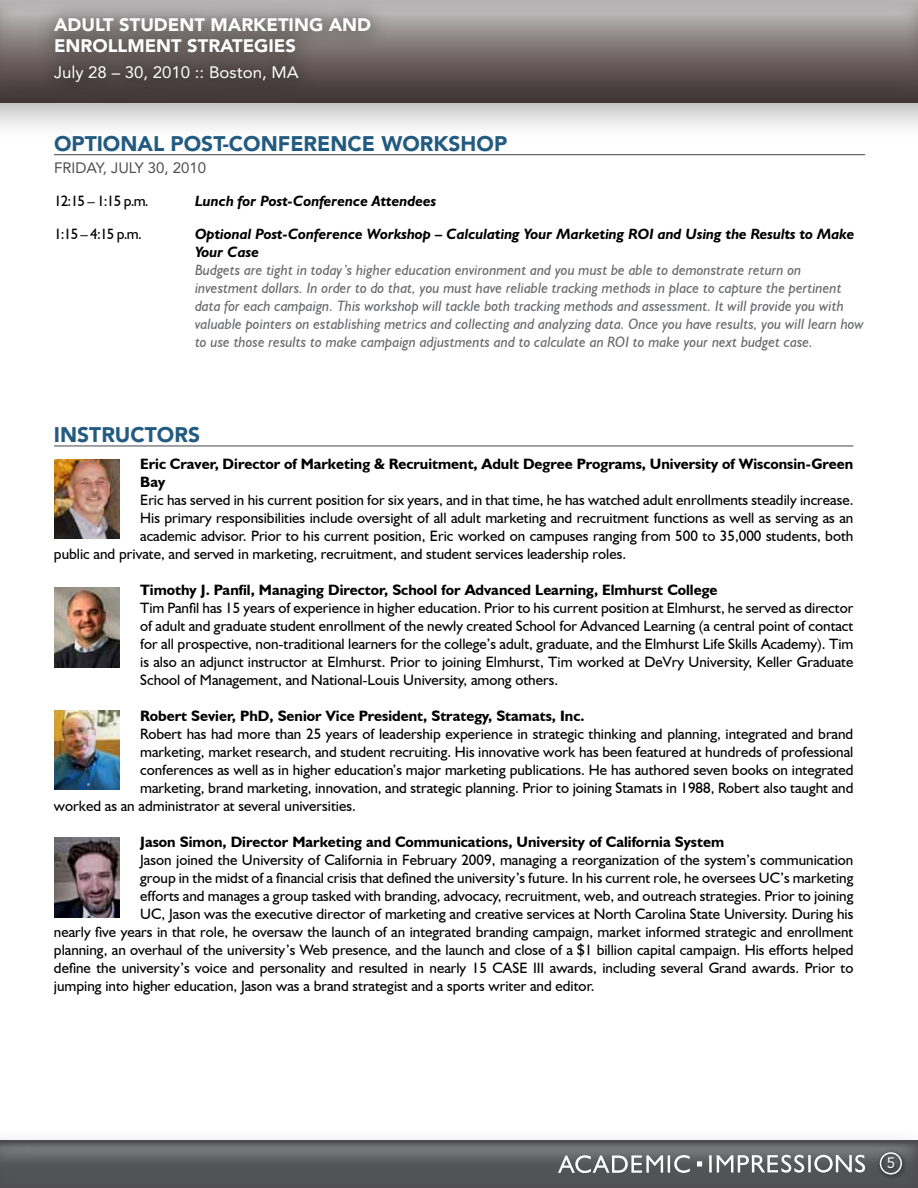
<style>
.page{position:relative;width:918px;height:1188px;background:#fff}
.page>*{position:absolute;margin:0;border:0;box-sizing:border-box;transform-origin:0 0}
.t1{font:900 21px "Avenir LT Std";color:#235b80}
.t2{font:900 18px/21px "Avenir LT Std";color:#fff}
.t3{font:16.5px "Avenir LT Std";color:#fff}
.t4{font:15px/18px "Humanist 521 BT";color:#000;text-align:justify}
.t5{font:italic 15px/18px "Humanist 521 BT";color:#696a6c}
.t6{font:700 15px/18px "Humanist 521 BT";color:#000}
.t7{font:italic 700 15px/18px "Humanist 521 BT";color:#000}
.t8{font:15px "Avenir LT Std";color:#4d4d4f}
.t9{font:15px "Avenir LT Std";color:#fff}
</style>
<div class="page">
<div style="left:0;top:1125px;width:918px;height:63px;background:#000;opacity:.24"></div>
<div style="left:0;top:1141px;width:918px;height:47px;background:#4d4d4f"></div>
<div style="left:0;top:1143px;width:918px;height:45px;background:linear-gradient(to bottom,#727375,#47484a)"></div>
<svg style="left:697px;top:1161px;width:5px;height:5px"></svg>
<svg style="left:558px;top:1155px;width:132px;height:18px"></svg>
<hr style="left:709px;top:1155px;width:3px;height:18px;background:#fff">
<svg style="left:717px;top:1155px;width:87px;height:18px"></svg>
<hr style="left:808px;top:1155px;width:3px;height:17px;background:#fff">
<svg style="left:814px;top:1155px;width:51px;height:18px"></svg>
<div style="left:0;top:0;width:918px;height:141px;background:#000;opacity:.31"></div>
<div style="left:0;top:0;width:918px;height:102px;background:#433939"></div>
<div style="left:0;top:0;width:918px;height:95px;background:linear-gradient(to bottom,#c3c1c1,#3f3230)"></div>
<div style="left:32px;top:0;width:356px;height:100px;background:#000;opacity:.27"></div>
<div style="left:876px;top:1149px;width:31px;height:30px;background:#000;opacity:.75"></div>
<div style="left:880px;top:1152px;width:22px;height:22px;border:2px solid #fff;border-radius:50%"></div>
<div style="left:887px;top:1157px;width:10px;height:14px;background:#000;opacity:.43"></div>
<hr style="left:54px;top:445px;width:799px;height:2px;background:#58595b">
<hr style="left:54px;top:154px;width:811px;height:1px;background:#58595b">
<img style="left:54px;top:459px;width:66px;height:79px">
<img style="left:54px;top:588px;width:66px;height:79px">
<img style="left:54px;top:711px;width:66px;height:79px">
<img style="left:54px;top:838px;width:66px;height:79px">
<p class="t2" style="left:54px;top:14px;width:319px">ADULT STUDENT MARKETING AND<br>ENROLLMENT STRATEGIES</p>
<p class="t3" style="left:54px;top:62px;width:246px">July 28 – 30, 2010 :: Boston, MA</p>
<h1 class="t1" style="left:54px;top:131px;width:455px">OPTIONAL POST-CONFERENCE WORKSHOP</h1>
<p class="t8" style="left:54px;top:159px;width:154px">Fri day, July 30, 2010</p>
<p class="t4" style="left:54px;top:192px;width:96px">12:15 – 1:15 p.m.</p>
<p class="t7" style="left:195px;top:192px;width:243px">Lunch for Post-Conference Attendees</p>
<p class="t4" style="left:54px;top:225px;width:89px">1:15 – 4:15 p.m.</p>
<p class="t7" style="left:195px;top:225px;width:661px">Optional Post-Conference Workshop – Calculating Your Marketing ROI and Using the Results to Make<br>Your Case</p>
<p class="t5" style="left:195px;top:261px;width:671px">Budgets are tight in today’s higher education environment and you must be able to demonstrate return on investment dollars. In order to do that, you must have reliable tracking methods in place to capture the pertinent data for each campaign. This workshop will tackle both tracking methods and assessment. It will provide you with valuable pointers on establishing metrics and collecting and analyzing data. Once you have results, you will learn how to use those results to make campaign adjustments and to calculate an ROI to make your next budget case.</p>
<h1 class="t1" style="left:54px;top:422px;width:145px">INSTRUCTORS</h1>
<p class="t6" style="left:140px;top:455px;width:715px">Eric Craver, Director of Marketing &amp; Recruitment, Adult Degree Programs, University of Wisconsin-Green<br>Bay</p>
<p class="t4" style="left:140px;top:491px;width:715px">Eric has served in his current position for six years, and in that time, he has watched adult enrollments steadily increase.</p>
<p class="t4" style="left:140px;top:509px;width:715px">His primary responsibilities include oversight of all adult marketing and recruitment functions as well as serving as an</p>
<p class="t4" style="left:140px;top:527px;width:715px">academic advisor. Prior to his current position, Eric worked on campuses ranging from 500 to 35,000 students, both</p>
<p class="t4" style="left:54px;top:545px;width:574px">public and private, and served in marketing, recruitment, and student services leadership roles.</p>
<p class="t6" style="left:140px;top:581px;width:579px">Timothy J. Panfil, Managing Director, School for Advanced Learning, Elmhurst College</p>
<p class="t4" style="left:140px;top:599px;width:715px">Tim Panfil has 15 years of experience in higher education. Prior to his current position at Elmhurst, he served as director of adult and graduate student enrollment of the newly created School for Advanced Learning (a central point of contact for all prospective, non-traditional learners for the college’s adult, graduate, and the Elmhurst Life Skills Academy). Tim is also an adjunct instructor at Elmhurst. Prior to joining Elmhurst, Tim worked at DeVry University, Keller Graduate School of Management, and National-Louis University, among others.</p>
<p class="t6" style="left:140px;top:707px;width:446px">Robert Sevier, PhD, Senior Vice President, Strategy, Stamats, Inc.</p>
<p class="t4" style="left:140px;top:725px;width:715px">Robert has had more than 25 years of leadership experience in strategic thinking and planning, integrated and brand</p>
<p class="t4" style="left:140px;top:743px;width:715px">marketing, market research, and student recruiting. His innovative work has been featured at hundreds of professional</p>
<p class="t4" style="left:140px;top:761px;width:715px">conferences as well as in higher education’s major marketing publications. He has authored seven books on integrated</p>
<p class="t4" style="left:140px;top:779px;width:715px">marketing, brand marketing, innovation, and strategic planning. Prior to joining Stamats in 1988, Robert also taught and</p>
<p class="t4" style="left:54px;top:797px;width:303px">worked as an administrator at several universities.</p>
<p class="t6" style="left:140px;top:833px;width:586px">Jason Simon, Director Marketing and Communications, University of California System</p>
<p class="t4" style="left:140px;top:851px;width:715px">Jason joined the University of California in February 2009, managing a reorganization of the system’s communication</p>
<p class="t4" style="left:140px;top:869px;width:715px">group in the midst of a financial crisis that defined the university’s future. In his current role, he oversees UC’s marketing</p>
<p class="t4" style="left:140px;top:887px;width:715px">efforts and manages a group tasked with branding, advocacy, recruitment, web, and outreach strategies. Prior to joining</p>
<p class="t4" style="left:140px;top:905px;width:715px">UC, Jason was the executive director of marketing and creative services at North Carolina State University. During his</p>
<p class="t4" style="left:54px;top:923px;width:801px">nearly five years in that role, he oversaw the launch of an integrated branding campaign, market informed strategic and enrollment</p>
<p class="t4" style="left:54px;top:941px;width:801px">planning, an overhaul of the university’s Web presence, and the launch and close of a $1 billion capital campaign. His efforts helped</p>
<p class="t4" style="left:54px;top:959px;width:801px">define the university’s voice and personality and resulted in nearly 15 CASE III awards, including several Grand awards. Prior to</p>
<p class="t4" style="left:54px;top:977px;width:542px">jumping into higher education, Jason was a brand strategist and a sports writer and editor.</p>
<p class="t9" style="left:887px;top:1154px;width:10px">5</p>
</div>
